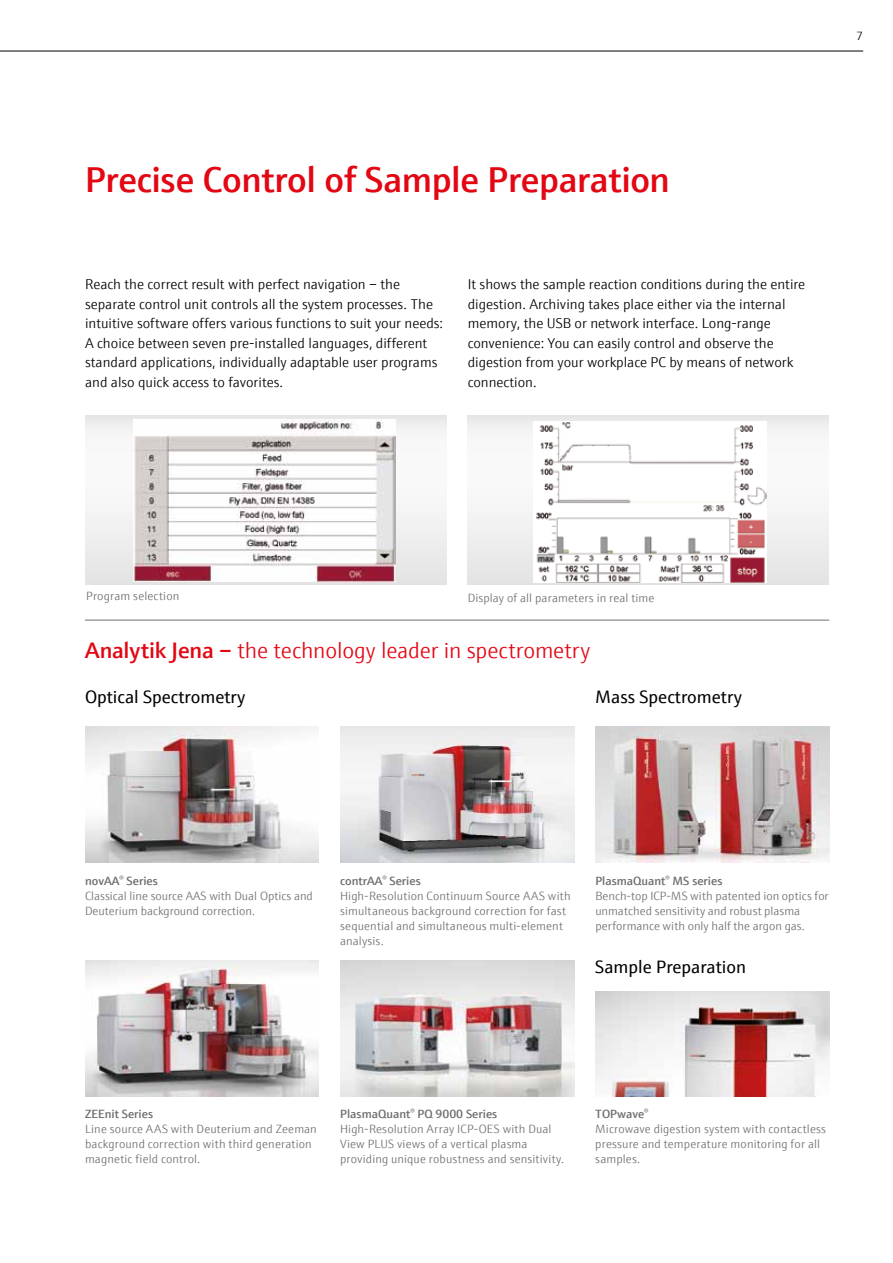
<style>
.page{position:relative;width:893px;height:1263px;background:#fff}
.page>*{position:absolute;margin:0;border:0;box-sizing:border-box;transform-origin:0 0}
.t1{font:600 36px "E+H Sans";letter-spacing:-.01em;color:#e30613}
.t2{font:300 22.5px "E+H Sans";letter-spacing:-.005em;color:#e30613}
.t3{font:18px "E+H Sans";color:#000}
.t4{font:300 14.25px/19.5px "E+H Sans";color:#000}
.t5{font:300 12px/15px "E+H Sans";letter-spacing:.01em;color:#706f6f}
.t6{font:600 12px "E+H Sans";color:#706f6f}
.t7{font:300 12px "E+H Sans";color:#000}
.s1{font-weight:600}
</style>
<div class="page">
<hr style="left:0;top:51px;width:863px;height:1px;background:#000">
<div style="left:468px;top:416px;width:361px;height:169px;background:linear-gradient(to right,#ececec,#ececec)"></div>
<svg style="left:85px;top:416px;width:361px;height:169px;fill:#f3f2f2"></svg>
<hr style="left:85px;top:620px;width:744px;height:1px;background:#706f6f">
<img style="left:534px;top:421px;width:233px;height:162px">
<img style="left:134px;top:420px;width:262px;height:161px">
<img style="left:85px;top:727px;width:234px;height:136px">
<img style="left:340px;top:727px;width:234px;height:136px">
<img style="left:85px;top:960px;width:234px;height:136px">
<img style="left:595px;top:727px;width:234px;height:136px">
<img style="left:340px;top:960px;width:234px;height:136px">
<img style="left:595px;top:992px;width:234px;height:104px">
<h1 class="t1" style="left:85px;top:152px;width:586px">Precise Control of Sample Preparation</h1>
<p class="t4" style="left:85px;top:274px;width:360px">Reach the correct result with perfect navigation – the separate control unit controls all the system processes. The intuitive software offers various functions to suit your needs:<br>A choice between seven pre-installed languages, different standard applications, individually adaptable user programs and also quick access to favorites.</p>
<p class="t4" style="left:468px;top:274px;width:339px">It shows the sample reaction conditions during the entire digestion. Archiving takes place either via the internal memory, the USB or network interface. Long-range convenience: You can easily control and observe the digestion from your workplace PC by means of network connection.</p>
<p class="t7" style="left:856px;top:27px;width:8px">7</p>
<p class="t5" style="left:86px;top:587px;width:95px">Program selection</p>
<p class="t5" style="left:468px;top:589px;width:188px">Display of all parameters in real time</p>
<h2 class="t2" style="left:85px;top:634px;width:507px"><span class="s1">Analytik Jena –</span> the technology leader in spectrometry</h2>
<h3 class="t3" style="left:85px;top:683px;width:162px">Optical Spectrometry</h3>
<h3 class="t3" style="left:595px;top:683px;width:148px">Mass Spectrometry</h3>
<p class="t5" style="left:85px;top:873px;width:229px"><span class="s1">novAA</span><sup>®</sup> <span class="s1">Series<br></span>Classical line source AAS with Dual Optics and<br>Deuterium background correction.</p>
<p class="t5" style="left:340px;top:873px;width:232px"><span class="s1">contrAA</span><sup>®</sup> <span class="s1">Series<br></span>High-Resolution Continuum Source AAS with simultaneous background correction for fast sequential and simultaneous multi-element analysis.</p>
<p class="t5" style="left:595px;top:873px;width:235px"><span class="s1">PlasmaQuant</span><sup>®</sup> <span class="s1">MS series<br></span>Bench-top ICP-MS with patented ion optics for unmatched sensitivity and robust plasma performance with only half the argon gas.</p>
<h3 class="t3" style="left:595px;top:953px;width:152px">Sample Preparation</h3>
<p class="t6" style="left:85px;top:1105px;width:69px">ZEEnit Series</p>
<p class="t5" style="left:85px;top:1121px;width:233px">Line source AAS with Deuterium and Zeeman background correction with third generation magnetic field control.</p>
<p class="t5" style="left:340px;top:1106px;width:226px"><span class="s1">PlasmaQuant</span><sup>®</sup> <span class="s1">PQ 9000 Series </span>High-Resolution Array ICP-OES with Dual View PLUS views of a vertical plasma providing unique robustness and sensitivity.</p>
<p class="t5" style="left:595px;top:1106px;width:232px"><span class="s1">TOPwave</span><sup>®<br></sup>Microwave digestion system with contactless pressure and temperature monitoring for all samples.</p>
</div>
